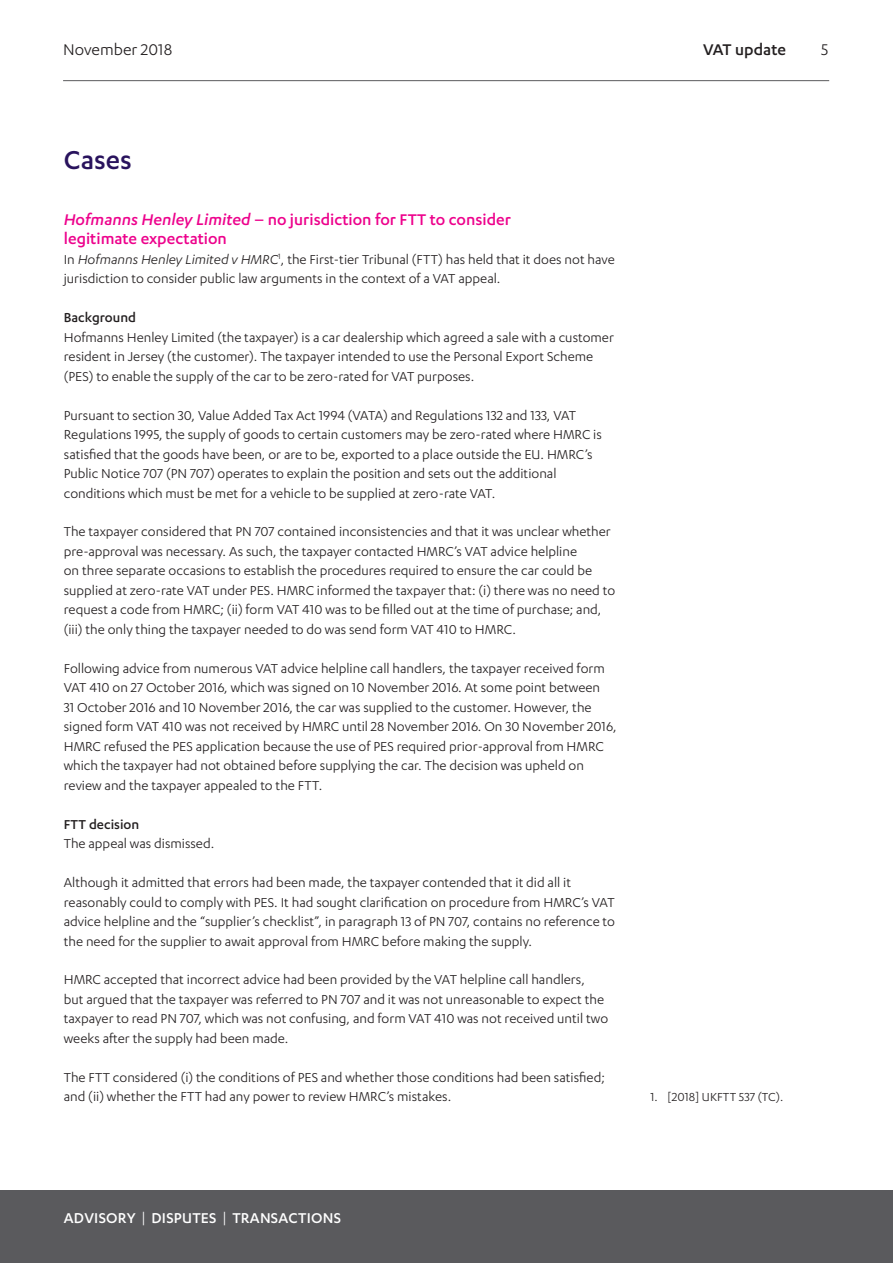
<style>
.page{position:relative;width:893px;height:1263px;background:#fff}
.page>*{position:absolute;margin:0;border:0;box-sizing:border-box;transform-origin:0 0}
.Heading_1{font:500 30px "Karbon";color:#29135d}
.Heading_2__pink{font:500 18px/19.5px "Karbon";color:#ed028c}
.t1{font:18px "Karbon";color:#231f20}
.t2{font:500 18px "Karbon";color:#231f20}
.t3{font:500 16.5px "Karbon";letter-spacing:.015em;color:#fff}
.Body{font:15px/19.5px "Karbon";color:#231f20}
.Heading_3{font:500 15px "Karbon";color:#231f20}
.t4{font:13.5px "Karbon";color:#231f20}
.s1{font-style:italic}
.s2{font-weight:400}
</style>
<div class="page">
<hr style="left:63px;top:80px;width:766px;height:1px;background:#5a5a5d">
<div style="left:0;top:1191px;width:893px;height:72px;background:#5a5a5d"></div>
<p class="t1" style="left:63px;top:39px;width:111px">November 2018</p>
<p class="t2" style="left:703px;top:39px;width:84px">VAT update</p>
<p class="t1" style="left:821px;top:39px;width:9px">5</p>
<p class="Heading_1" style="left:64px;top:143px;width:70px">Cases</p>
<p class="Heading_2__pink" style="left:64px;top:209px;width:449px"><span class="s1">Hofmanns Henley Limited</span> – no jurisdiction for FTT to consider legitimate expectation</p>
<p class="Body" style="left:64px;top:249px;width:553px">In <span class="s1">Hofmanns Henley Limited v HMRC</span><sup>1</sup>, the First-tier Tribunal (FTT) has held that it does not have jurisdiction to consider public law arguments in the context of a VAT appeal.</p>
<p class="Heading_3" style="left:64px;top:309px;width:74px">Background</p>
<p class="Body" style="left:64px;top:327px;width:552px">Hofmanns Henley Limited (the taxpayer) is a car dealership which agreed a sale with a customer resident in Jersey (the customer). The taxpayer intended to use the Personal Export Scheme (PES) to enable the supply of the car to be zero-rated for VAT purposes.</p>
<p class="Body" style="left:64px;top:405px;width:540px">Pursuant to section 30, Value Added Tax Act 1994 (VATA) and Regulations 132 and 133, VAT Regulations 1995, the supply of goods to certain customers may be zero-rated where HMRC is satisfied that the goods have been, or are to be, exported to a place outside the EU. HMRC’s Public Notice 707 (PN 707) operates to explain the position and sets out the additional conditions which must be met for a vehicle to be supplied at zero-rate VAT.</p>
<p class="Body" style="left:64px;top:522px;width:553px">The taxpayer considered that PN 707 contained inconsistencies and that it was unclear whether pre-approval was necessary. As such, the taxpayer contacted HMRC’s VAT advice helpline<br>on three separate occasions to establish the procedures required to ensure the car could be supplied at zero-rate VAT under PES. HMRC informed the taxpayer that: (i) there was no need to request a code from HMRC; (ii) form VAT 410 was to be filled out at the time of purchase; and, (iii) the only thing the taxpayer needed to do was send form VAT 410 to HMRC.</p>
<p class="Body" style="left:64px;top:658px;width:554px">Following advice from numerous VAT advice helpline call handlers, the taxpayer received form VAT 410 on 27 October 2016, which was signed on 10 November 2016. At some point between<br>31 October 2016 and 10 November 2016, the car was supplied to the customer. However, the signed form VAT 410 was not received by HMRC until 28 November 2016. On 30 November 2016, HMRC refused the PES application because the use of PES required prior-approval from HMRC which the taxpayer had not obtained before supplying the car. The decision was upheld on review and the taxpayer appealed to the FTT.</p>
<p class="Heading_3" style="left:64px;top:816px;width:77px">FTT decision</p>
<p class="Body" style="left:64px;top:833px;width:152px">The appeal was dismissed.</p>
<p class="Body" style="left:64px;top:872px;width:553px">Although it admitted that errors had been made, the taxpayer contended that it did all it reasonably could to comply with PES. It had sought clarification on procedure from HMRC’s VAT advice helpline and the “supplier’s checklist”, in paragraph 13 of PN 707, contains no reference to the need for the supplier to await approval from HMRC before making the supply.</p>
<p class="Body" style="left:64px;top:970px;width:546px">HMRC accepted that incorrect advice had been provided by the VAT helpline call handlers, but argued that the taxpayer was referred to PN 707 and it was not unreasonable to expect the taxpayer to read PN 707, which was not confusing, and form VAT 410 was not received until two weeks after the supply had been made.</p>
<p class="Body" style="left:64px;top:1067px;width:543px">The FTT considered (i) the conditions of PES and whether those conditions had been satisfied; and (ii) whether the FTT had any power to review HMRC’s mistakes.</p>
<p class="t4" style="left:651px;top:1089px;width:134px">1. [2018] UKFTT 537 (TC).</p>
<p class="t3" style="left:64px;top:1208px;width:279px">ADVISORY <span class="s2">|</span> DISPUTES <span class="s2">|</span> TRANSACTIONS</p>
</div>
